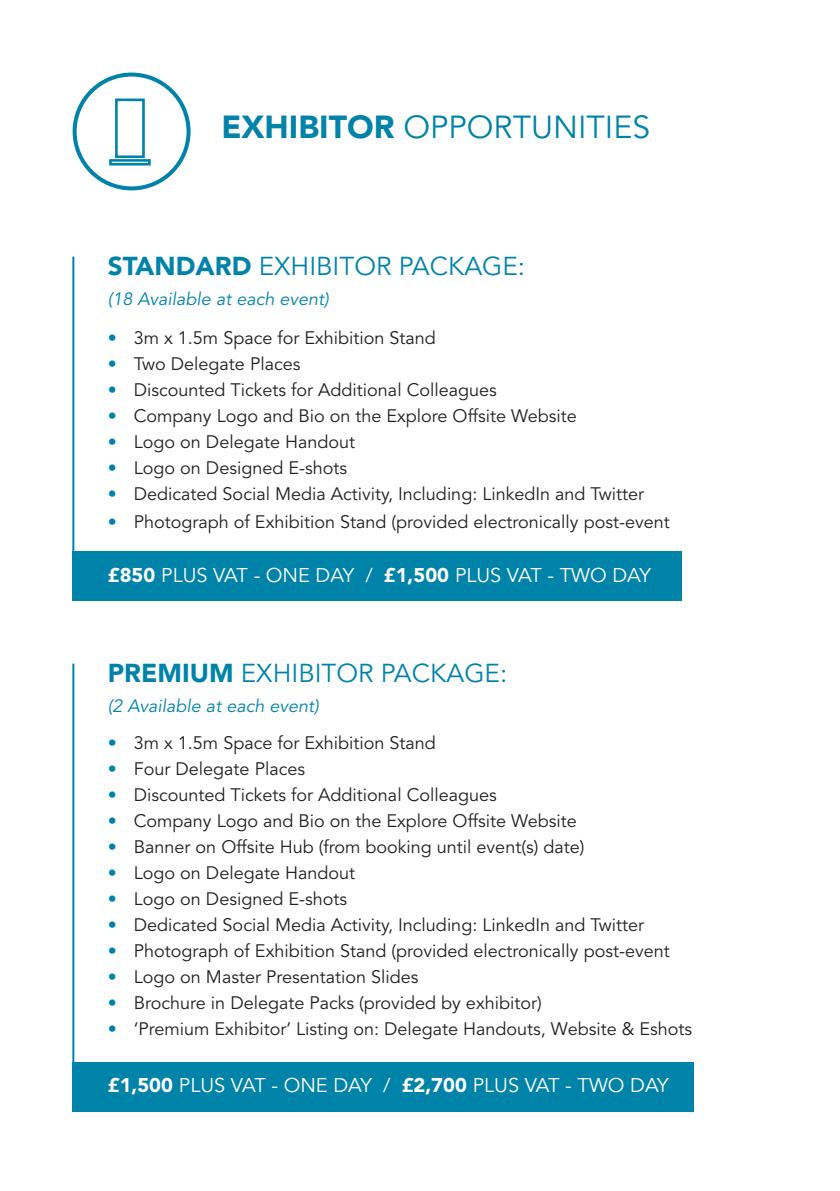
<style>
.page{position:relative;width:840px;height:1191px;background:#fff}
.page>*{position:absolute;margin:0;border:0;box-sizing:border-box;transform-origin:0 0}
.t1{font:31.6px "Avenir";color:#0083a9}
.t2{font:25.8px "Avenir";color:#0083a9}
.t3{font:19.8px "Avenir";color:#fff}
.t4{font:18px "Avenir";color:#231f20}
.t5{font:italic 17.8px "Avenir";color:#0083a9}
.s1{font-weight:900}
.s2{color:#0083a9}
</style>
<div class="page">
<div style="left:73px;top:73px;width:117px;height:117px;border:4px solid #0083a9;border-radius:50%"></div>
<div style="left:115px;top:99px;width:30px;height:59px;border:3px solid #0083a9"></div>
<div style="left:109px;top:159px;width:42px;height:6px;border:3px solid #0083a9"></div>
<hr style="left:72px;top:257px;width:2px;height:326px;background:#0083a9">
<div style="left:72px;top:551px;width:608px;height:49px;background:#0083a9"></div>
<hr style="left:72px;top:663px;width:2px;height:406px;background:#0083a9">
<div style="left:72px;top:1062px;width:621px;height:49px;background:#0083a9"></div>
<h1 class="t1" style="left:221px;top:109px;width:430px"><span class="s1">EXHIBITOR</span> OPPORTUNITIES</h1>
<h2 class="t2" style="left:108px;top:251px;width:418px"><span class="s1">STANDARD</span> EXHIBITOR PACKAGE:</h2>
<p class="t5" style="left:108px;top:289px;width:222px">(18 Available at each event)</p>
<p class="t4" style="left:108px;top:328px;width:329px"><span class="s2">•</span> 3m x 1.5m Space for Exhibition Stand</p>
<p class="t4" style="left:108px;top:354px;width:194px"><span class="s2">•</span> Two Delegate Places</p>
<p class="t4" style="left:108px;top:380px;width:390px"><span class="s2">•</span> Discounted Tickets for Additional Colleagues</p>
<p class="t4" style="left:108px;top:406px;width:470px"><span class="s2">•</span> Company Logo and Bio on the Explore Offsite Website</p>
<p class="t4" style="left:108px;top:432px;width:249px"><span class="s2">•</span> Logo on Delegate Handout</p>
<p class="t4" style="left:108px;top:458px;width:241px"><span class="s2">•</span> Logo on Designed E-shots</p>
<p class="t4" style="left:108px;top:484px;width:537px"><span class="s2">•</span> Dedicated Social Media Activity, Including: LinkedIn and Twitter</p>
<p class="t4" style="left:108px;top:512px;width:563px"><span class="s2">•</span> Photograph of Exhibition Stand (provided electronically post-event</p>
<p class="t3" style="left:108px;top:563px;width:544px"><span class="s1">£850</span> PLUS VAT - ONE DAY / <span class="s1">£1,500</span> PLUS VAT - TWO DAY</p>
<h2 class="t2" style="left:108px;top:658px;width:401px"><span class="s1">PREMIUM</span> EXHIBITOR PACKAGE:</h2>
<p class="t5" style="left:108px;top:695px;width:212px">(2 Available at each event)</p>
<p class="t4" style="left:108px;top:732px;width:329px"><span class="s2">•</span> 3m x 1.5m Space for Exhibition Stand</p>
<p class="t4" style="left:108px;top:758px;width:199px"><span class="s2">•</span> Four Delegate Places</p>
<p class="t4" style="left:108px;top:784px;width:390px"><span class="s2">•</span> Discounted Tickets for Additional Colleagues</p>
<p class="t4" style="left:108px;top:810px;width:470px"><span class="s2">•</span> Company Logo and Bio on the Explore Offsite Website</p>
<p class="t4" style="left:108px;top:836px;width:478px"><span class="s2">•</span> Banner on Offsite Hub (from booking until event(s) date)</p>
<p class="t4" style="left:108px;top:862px;width:249px"><span class="s2">•</span> Logo on Delegate Handout</p>
<p class="t4" style="left:108px;top:888px;width:241px"><span class="s2">•</span> Logo on Designed E-shots</p>
<p class="t4" style="left:108px;top:914px;width:537px"><span class="s2">•</span> Dedicated Social Media Activity, Including: LinkedIn and Twitter</p>
<p class="t4" style="left:108px;top:940px;width:563px"><span class="s2">•</span> Photograph of Exhibition Stand (provided electronically post-event</p>
<p class="t4" style="left:108px;top:966px;width:312px"><span class="s2">•</span> Logo on Master Presentation Slides</p>
<p class="t4" style="left:108px;top:992px;width:435px"><span class="s2">•</span> Brochure in Delegate Packs (provided by exhibitor)</p>
<p class="t4" style="left:108px;top:1018px;width:585px"><span class="s2">•</span> ‘Premium Exhibitor’ Listing on: Delegate Handouts, Website &amp; Eshots</p>
<p class="t3" style="left:108px;top:1074px;width:562px"><span class="s1">£1,500</span> PLUS VAT - ONE DAY / <span class="s1">£2,700</span> PLUS VAT - TWO DAY</p>
</div>
